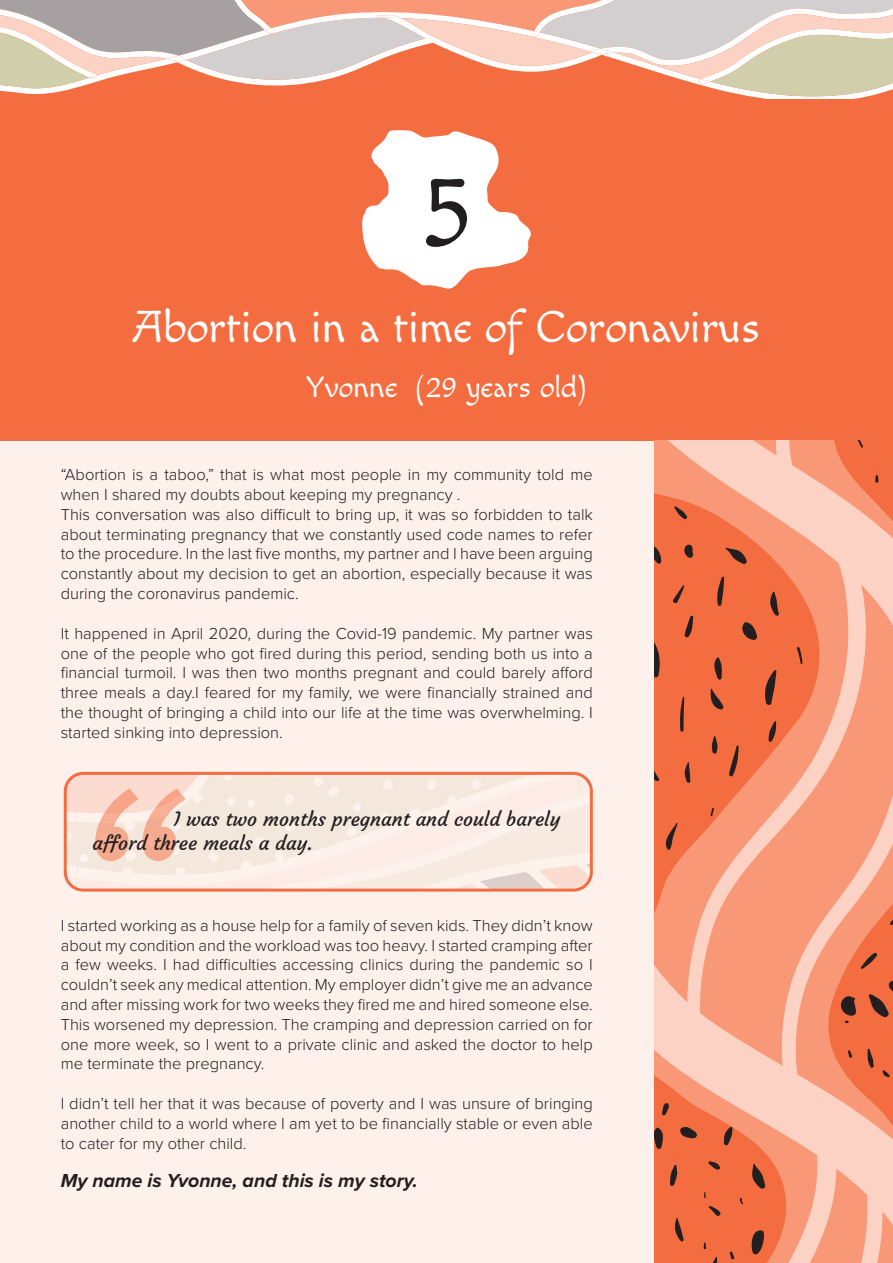
<style>
.page{position:relative;width:893px;height:1263px;background:#fef0eb}
.page>*{position:absolute;margin:0;border:0;box-sizing:border-box;transform-origin:0 0}
.t1{font:italic 330px "Proxima Nova";color:#f46d40;scale:.9 1}
.t2{font:105px "Macondo";color:#231f20}
.t3{font:45px "Macondo";color:#fff}
.t4{font:30px "Macondo";color:#fff}
.t5{font:19.5px/23.4px "Courgette";color:#231f20}
.t6{font:italic 700 19.5px "Proxima Nova";color:#231f20}
.t7{font:300 16.5px/19.8px "Proxima Nova";color:#231f20;text-align:justify}
</style>
<div class="page">
<div style="left:0;top:0;width:893px;height:440px;background:#f46d40"></div>
<svg style="left:0;top:0;width:893px;height:98px"></svg>
<svg style="left:362px;top:130px;width:169px;height:159px"></svg>
<svg style="left:68px;top:772px;width:521px;height:116px"></svg>
<div style="left:64px;top:772px;width:529px;height:120px;border:3px solid #f46d40;border-radius:18px"></div>
<svg style="left:655px;top:440px;width:238px;height:351px;background:#f9ad93"></svg>
<svg style="left:655px;top:483px;width:166px;height:308px;background:#f57e56"></svg>
<svg style="left:825px;top:440px;width:68px;height:136px;background:#f7a488"></svg>
<svg style="left:655px;top:543px;width:7px;height:21px"></svg>
<svg style="left:655px;top:638px;width:6px;height:40px"></svg>
<svg style="left:655px;top:759px;width:5px;height:23px"></svg>
<svg style="left:710px;top:688px;width:14px;height:22px"></svg>
<svg style="left:742px;top:622px;width:16px;height:18px"></svg>
<svg style="left:716px;top:576px;width:8px;height:30px"></svg>
<svg style="left:684px;top:615px;width:9px;height:23px"></svg>
<svg style="left:684px;top:544px;width:10px;height:15px"></svg>
<svg style="left:725px;top:548px;width:22px;height:17px"></svg>
<svg style="left:674px;top:506px;width:14px;height:14px"></svg>
<svg style="left:796px;top:646px;width:6px;height:18px"></svg>
<svg style="left:770px;top:591px;width:9px;height:25px"></svg>
<svg style="left:763px;top:669px;width:14px;height:37px"></svg>
<svg style="left:712px;top:657px;width:10px;height:23px"></svg>
<svg style="left:679px;top:696px;width:5px;height:36px"></svg>
<svg style="left:729px;top:745px;width:10px;height:33px"></svg>
<svg style="left:768px;top:721px;width:8px;height:21px"></svg>
<svg style="left:684px;top:762px;width:7px;height:21px"></svg>
<svg style="left:711px;top:736px;width:7px;height:18px"></svg>
<svg style="left:672px;top:585px;width:13px;height:20px"></svg>
<svg style="left:655px;top:791px;width:238px;height:472px;background:#f49879"></svg>
<h2 class="t2" style="left:421px;top:153px;width:52px">5</h2>
<h3 class="t3" style="left:133px;top:302px;width:629px">Abortion in a time of Coronavirus</h3>
<h3 class="t4" style="left:306px;top:371px;width:283px">Yvonne (29 years old)</h3>
<p class="t7" style="left:61px;top:464px;width:534px;text-align:left">“Abortion is a taboo,” that is what most people in my community told me when I shared my doubts about keeping my pregnancy .<br>This conversation was also difficult to bring up, it was so forbidden to talk about terminating pregnancy that we constantly used code names to refer to the procedure. In the last five months, my partner and I have been arguing constantly about my decision to get an abortion, especially because it was during the coronavirus pandemic.</p>
<p class="t7" style="left:61px;top:622px;width:534px">It happened in April 2020, during the Covid-19 pandemic. My partner was one of the people who got fired during this period, sending both us into a financial turmoil. I was then two months pregnant and could barely afford three meals a day.I feared for my family, we were financially strained and the thought of bringing a child into our life at the time was overwhelming. I started sinking into depression.</p>
<h1 class="t1" style="left:61px;top:656px;width:130px">“</h1>
<p class="t5" style="left:93px;top:807px;width:469px;text-indent:81px">I was two months pregnant and could barely afford three meals a day.</p>
<p class="t7" style="left:61px;top:914px;width:534px">I started working as a house help for a family of seven kids. They didn’t know about my condition and the workload was too heavy. I started cramping after a few weeks. I had difficulties accessing clinics during the pandemic so I couldn’t seek any medical attention. My employer didn’t give me an advance and after missing work for two weeks they fired me and hired someone else.<br>This worsened my depression. The cramping and depression carried on for one more week, so I went to a private clinic and asked the doctor to help me terminate the pregnancy.</p>
<p class="t7" style="left:61px;top:1092px;width:534px">I didn’t tell her that it was because of poverty and I was unsure of bringing another child to a world where I am yet to be financially stable or even able to cater for my other child.</p>
<p class="t6" style="left:61px;top:1166px;width:359px">My name is Yvonne, and this is my story.</p>
</div>
